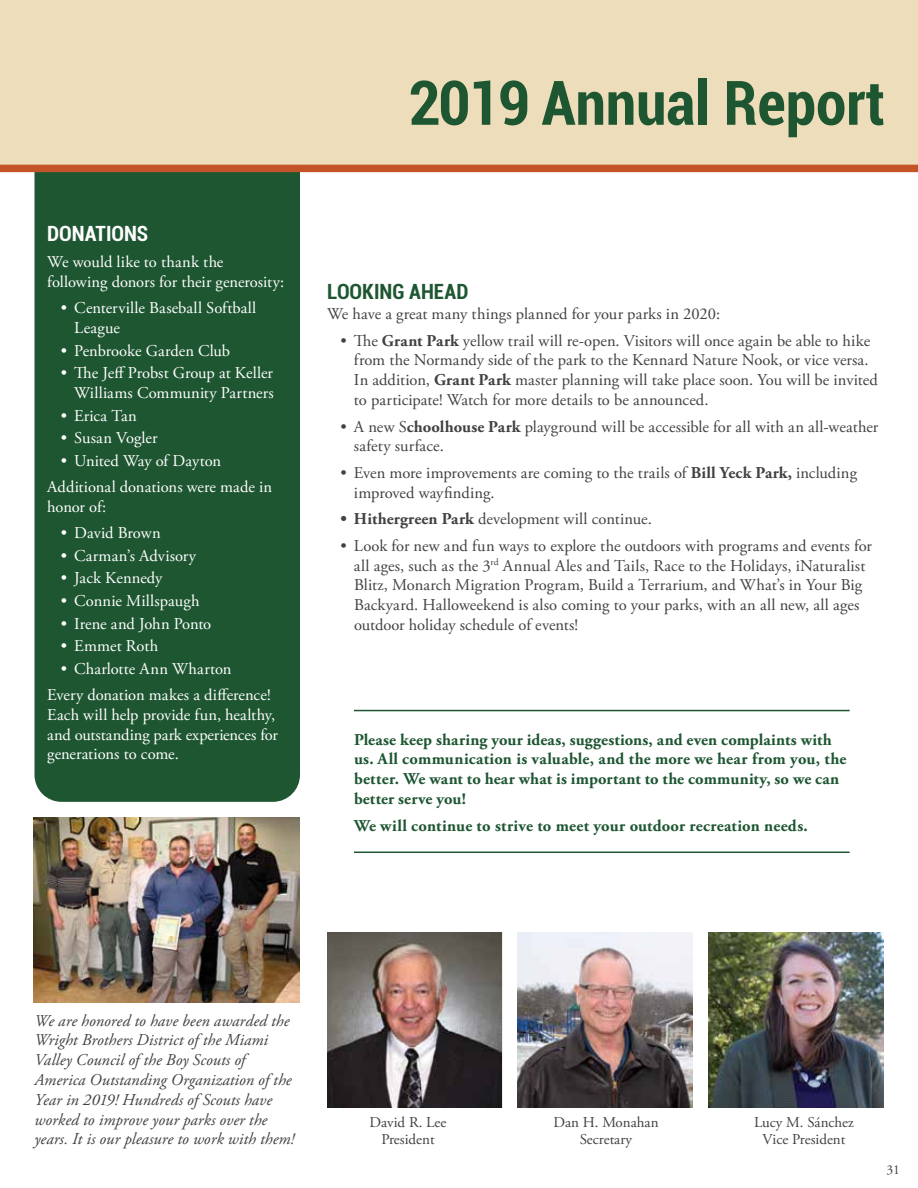
<style>
.page{position:relative;width:918px;height:1188px;background:#fff}
.page>*{position:absolute;margin:0;border:0;box-sizing:border-box;transform-origin:0 0}
.t1{font:700 condensed 61.5px "Roboto";color:#1e5632}
.t2{font:700 condensed 21px "Roboto";color:#1e5632}
.t3{font:700 condensed 21px "Roboto";color:#fff}
.t4{font:16.5px/19.8px "Adobe Garamond Pro";letter-spacing:.005em;color:#414042}
.t5{font:16.5px/19.8px "Adobe Garamond Pro";color:#fff}
.t6{font:700 16.5px/19.8px "Adobe Garamond Pro";letter-spacing:.01em;color:#1e5632}
.t7{font:italic 16.5px/19.8px "Adobe Garamond Pro";letter-spacing:.005em;color:#414042}
.t8{font:15px/16.5px "Adobe Garamond Pro";color:#414042;text-align:center}
.t9{font:13.5px "Adobe Garamond Pro";color:#414042}
.s1{font-weight:700}
</style>
<div class="page">
<div style="left:34px;top:135px;width:266px;height:667px;background:#1e5632;border-radius:27px"></div>
<img style="left:518px;top:932px;width:175px;height:176px">
<img style="left:708px;top:932px;width:176px;height:176px">
<img style="left:327px;top:932px;width:175px;height:176px">
<hr style="left:354px;top:710px;width:496px;height:1px;background:#1e5632">
<hr style="left:354px;top:852px;width:496px;height:1px;background:#1e5632">
<div style="left:0;top:0;width:918px;height:172px;background:#edb"></div>
<img style="left:34px;top:817px;width:265px;height:185px">
<p class="t3" style="left:47px;top:218px;width:102px">DONATIONS</p>
<p class="t5" style="left:47px;top:253px;width:239px">We would like to thank the following donors for their generosity:</p>
<p class="t5" style="left:74px;top:299px;width:184px;text-indent:-13px">• Centerville Baseball Softball<br>League</p>
<p class="t5" style="left:61px;top:341px;width:171px">• Penbrooke Garden Club</p>
<p class="t5" style="left:61px;top:364px;width:214px;text-align:right">• The Jeff Probst Group at Keller<br>Williams Community Partners</p>
<p class="t5" style="left:61px;top:406px;width:78px">• Erica Tan</p>
<p class="t5" style="left:61px;top:429px;width:98px">• Susan Vogler</p>
<p class="t5" style="left:47px;top:448px;width:226px;line-height:26.5px;text-indent:13px">• United Way of Dayton<br>Additional donations were made in</p>
<p class="t5" style="left:47px;top:497px;width:60px">honor of:</p>
<p class="t5" style="left:61px;top:524px;width:101px">• David Brown</p>
<p class="t5" style="left:61px;top:546px;width:137px">• Carman’s Advisory</p>
<p class="t5" style="left:61px;top:569px;width:103px">• Jack Kennedy</p>
<p class="t5" style="left:61px;top:591px;width:140px">• Connie Millspaugh</p>
<p class="t5" style="left:61px;top:614px;width:152px">• Irene and John Ponto</p>
<p class="t5" style="left:61px;top:636px;width:99px">• Emmet Roth</p>
<p class="t5" style="left:47px;top:656px;width:225px;line-height:26.5px;text-indent:13px">• Charlotte Ann Wharton<br>Every donation makes a difference!</p>
<p class="t5" style="left:47px;top:705px;width:232px">Each will help provide fun, healthy, and outstanding park experiences for generations to come.</p>
<h1 class="t1" style="left:408px;top:60px;width:478px">2019 Annual Report</h1>
<p class="t2" style="left:327px;top:277px;width:143px">LOOKING AHEAD</p>
<p class="t4" style="left:327px;top:305px;width:395px">We have a great many things planned for your parks in 2020:</p>
<p class="t4" style="left:354px;top:331px;width:525px;text-indent:-13px">• The <span class="s1">Grant Park</span> yellow trail will re-open. Visitors will once again be able to hike from the Normandy side of the park to the Kennard Nature Nook, or vice versa.<br>In addition, <span class="s1">Grant Park</span> master planning will take place soon. You will be invited to participate! Watch for more details to be announced.</p>
<p class="t4" style="left:354px;top:417px;width:526px;text-indent:-13px">• A new S<span class="s1">choolhouse Park</span> playground will be accessible for all with an all-weather safety surface.</p>
<p class="t4" style="left:354px;top:463px;width:505px;text-indent:-13px">• Even more improvements are coming to the trails of <span class="s1">Bill Yeck Park,</span> including improved wayfinding.</p>
<p class="t4" style="left:340px;top:510px;width:313px"><span class="s1">• Hithergreen Park</span> development will continue.</p>
<p class="t4" style="left:354px;top:536px;width:520px;text-indent:-13px">• Look for new and fun ways to explore the outdoors with programs and events for all ages, such as the 3<sup>rd</sup> Annual Ales and Tails, Race to the Holidays, iNaturalist Blitz, Monarch Migration Program, Build a Terrarium, and What’s in Your Big Backyard. Halloweekend is also coming to your parks, with an all new, all ages outdoor holiday schedule of events!</p>
<p class="t6" style="left:354px;top:730px;width:494px">Please keep sharing your ideas, suggestions, and even complaints with us. All communication is valuable, and the more we hear from you, the better. We want to hear what is important to the community, so we can better serve you!</p>
<p class="t6" style="left:354px;top:816px;width:455px">We will continue to strive to meet your outdoor recreation needs.</p>
<p class="t7" style="left:34px;top:1011px;width:261px">We are honored to have been awarded the Wright Brothers District of the Miami Valley Council of the Boy Scouts of America Outstanding Organization of the Year in 2019! Hundreds of Scouts have worked to improve your parks over the years. It is our pleasure to work with them!</p>
<p class="t8" style="left:370px;top:1115px;width:78px">David R. Lee<br>President</p>
<p class="t8" style="left:754px;top:1115px;width:101px">Lucy M. Sánchez<br>Vice President</p>
<p class="t8" style="left:553px;top:1115px;width:107px">Dan H. Monahan<br>Secretary</p>
<p class="t9" style="left:886px;top:1162px;width:15px">31</p>
</div>
